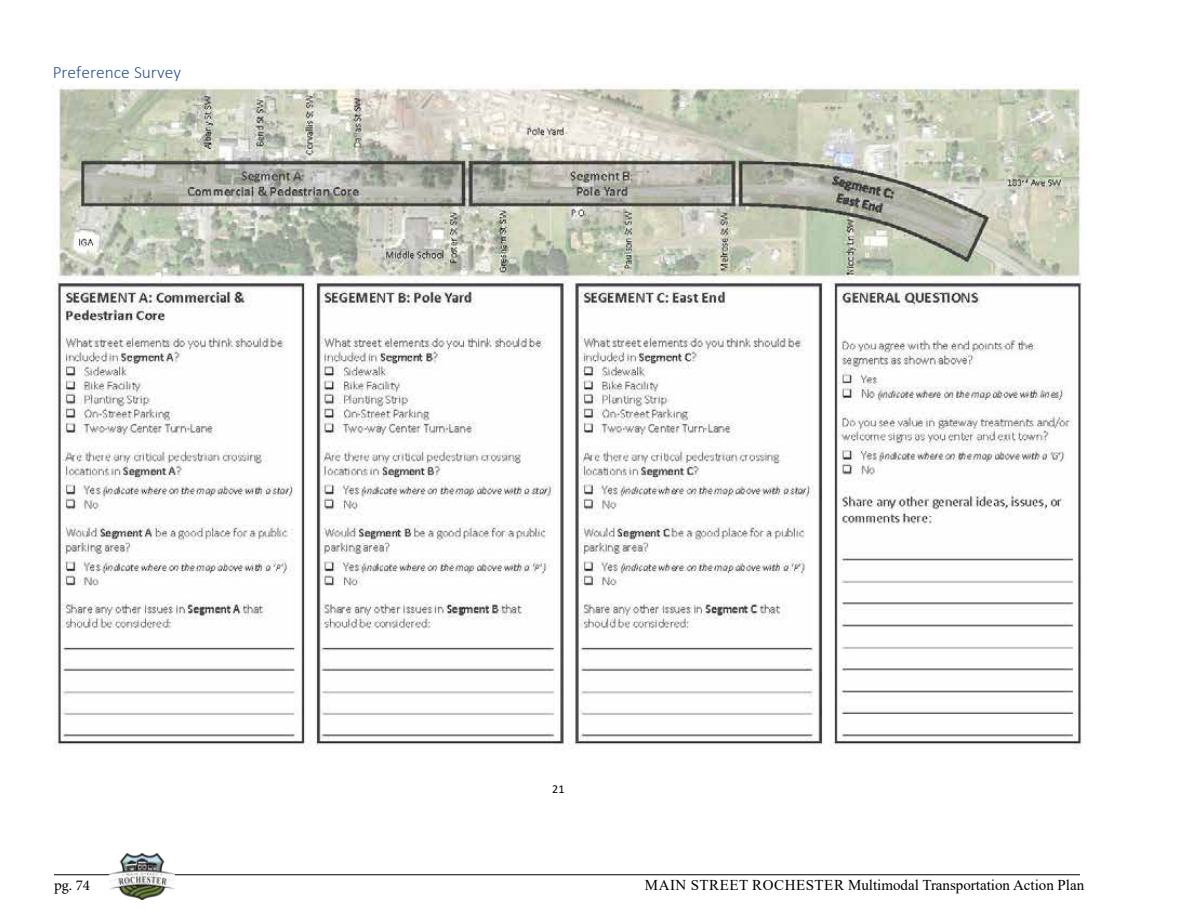
<style>
.page{position:relative;width:1188px;height:918px;background:#fff}
.page>*{position:absolute;margin:0;border:0;box-sizing:border-box;transform-origin:0 0}
.t1{font:300 17.4px "Calibri";color:#2f5496}
.t2{font:15px "Times New Roman";color:#000}
.t3{font:15px "Minion Pro";color:#000}
.t4{font:12px "Calibri";color:#000}
</style>
<div class="page">
<hr style="left:54px;top:875px;width:1026px;height:1px;background:#000">
<img style="left:109px;top:854px;width:66px;height:46px">
<img style="left:54px;top:84px;width:1028px;height:666px">
<p class="t1" style="left:53px;top:61px;width:130px">Preference Survey</p>
<p class="t4" style="left:552px;top:780px;width:14px">21</p>
<p class="t3" style="left:54px;top:876px;width:38px">pg. 74</p>
<p class="t2" style="left:645px;top:874px;width:441px">MAIN STREET ROCHESTER Multimodal Transportation Action Plan</p>
</div>
